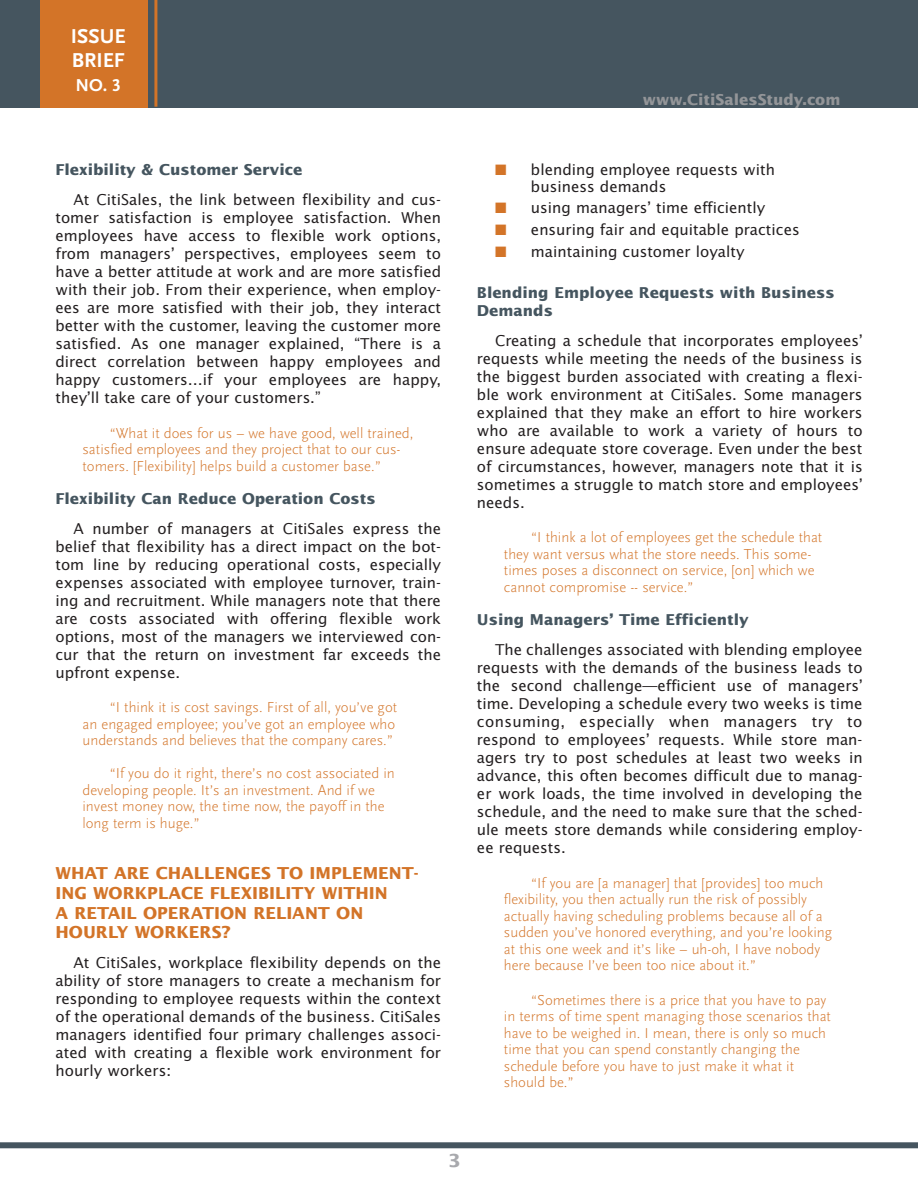
<style>
.page{position:relative;width:918px;height:1188px;background:#fff}
.page>*{position:absolute;margin:0;border:0;box-sizing:border-box;transform-origin:0 0}
.t1{font:700 21px/24px "Scala Sans Caps";color:#fff}
.t2{font:700 18px "Scala Sans Caps";color:#fff}
.t3{font:700 18px "Lucida Sans";color:#a8a9ad}
.t4{font:700 16.5px/19.8px "Lucida Sans";color:#d37428}
.t5{font:15px/18px "Lucida Sans";color:#231f20;text-align:justify}
.t6{font:300 15px/16.5px "Scala Sans";color:#d37428}
.t7{font:700 15px/18px "Lucida Sans";color:#45555f}
.t8{font:700 15px "Lucida Sans";color:#939598}
.s1{color:#d37428}
</style>
<div class="page">
<div style="left:0;top:1142px;width:918px;height:6px;background:#45555f"></div>
<div style="left:0;top:0;width:918px;height:108px;background:#45555f"></div>
<div style="left:40px;top:0;width:108px;height:108px;background:#d37428"></div>
<hr style="left:154px;top:0;width:3px;height:107px;background:#d37428">
<h1 class="t1" style="left:71px;top:25px;width:56px">ISSUE<br>BRIEF</h1>
<p class="t2" style="left:75px;top:79px;width:47px">NO. 3</p>
<p class="t7" style="left:56px;top:162px;width:248px">Flexibility &amp; Customer Service</p>
<p class="t5" style="left:56px;top:192px;width:387px;text-indent:18px">At CitiSales, the link between flexibility and cus&shy;tomer satisfaction is employee satisfaction. When employees have access to flexible work options, from managers’ perspectives, employees seem to have a better attitude at work and are more satisfied with their job. From their experience, when employ&shy;ees are more satisfied with their job, they interact better with the customer, leaving the customer more satisfied. As one manager explained, “There is a direct correlation between happy employees and happy customers…if your employees are happy, they’ll take care of your customers.”</p>
<p class="t6" style="left:82px;top:426px;width:332px;text-indent:27px">“What it does for us – we have good, well trained, satisfied employees and they project that to our cus&shy;tomers. [Flexibility] helps build a customer base.”</p>
<p class="t7" style="left:56px;top:491px;width:322px">Flexibility Can Reduce Operation Costs</p>
<p class="t5" style="left:55px;top:521px;width:387px;text-indent:18px">A number of managers at CitiSales express the belief that flexibility has a direct impact on the bot&shy;tom line by reducing operational costs, especially expenses associated with employee turnover, train&shy;ing and recruitment. While managers note that there are costs associated with offering flexible work options, most of the managers we interviewed con&shy;cur that the return on investment far exceeds the upfront expense.</p>
<p class="t6" style="left:82px;top:701px;width:316px;text-indent:27px">“I think it is cost savings. First of all, you’ve got an engaged employee; you’ve got an employee who understands and believes that the company cares.”</p>
<p class="t6" style="left:82px;top:767px;width:314px;text-indent:27px">“If you do it right, there’s no cost associated in developing people. It’s an investment. And if we invest money now, the time now, the payoff in the long term is huge.”</p>
<p class="t4" style="left:56px;top:864px;width:365px">WHAT ARE CHALLENGES TO IMPLEMENT-<br>ING WORKPLACE FLEXIBILITY WITHIN<br>A RETAIL OPERATION RELIANT ON<br>HOURLY WORKERS?</p>
<p class="t5" style="left:55px;top:955px;width:387px;text-indent:18px">At CitiSales, workplace flexibility depends on the ability of store managers to create a mechanism for responding to employee requests within the context of the operational demands of the business. CitiSales managers identified four primary challenges associ&shy;ated with creating a flexible work environment for hourly workers:</p>
<p class="t8" style="left:643px;top:93px;width:199px">www.CitiSalesStudy.com</p>
<p class="t5" style="left:531px;top:162px;width:246px;line-height:16.5px;text-indent:-36px"><span class="s1">■</span> blending employee requests with business demands</p>
<p class="t5" style="left:495px;top:200px;width:272px"><span class="s1">■</span> using managers’ time efficiently</p>
<p class="t5" style="left:495px;top:222px;width:306px"><span class="s1">■</span> ensuring fair and equitable practices</p>
<p class="t5" style="left:495px;top:244px;width:251px"><span class="s1">■</span> maintaining customer loyalty</p>
<p class="t7" style="left:477px;top:284px;width:359px">Blending Employee Requests with Business<br>Demands</p>
<p class="t5" style="left:477px;top:332px;width:387px;text-indent:18px">Creating a schedule that incorporates employees’ requests while meeting the needs of the business is the biggest burden associated with creating a flexi&shy;ble work environment at CitiSales. Some managers explained that they make an effort to hire workers who are available to work a variety of hours to ensure adequate store coverage. Even under the best of circumstances, however, managers note that it is sometimes a struggle to match store and employees’ needs.</p>
<p class="t6" style="left:504px;top:531px;width:320px;text-indent:27px">“I think a lot of employees get the schedule that they want versus what the store needs. This some&shy;times poses a disconnect on service, [on] which we cannot compromise -- service.”</p>
<p class="t7" style="left:477px;top:612px;width:273px">Using Managers’ Time Efficiently</p>
<p class="t5" style="left:477px;top:642px;width:387px;text-indent:18px">The challenges associated with blending employee requests with the demands of the business leads to the second challenge—efficient use of managers’ time. Developing a schedule every two weeks is time consuming, especially when managers try to respond to employees’ requests. While store man&shy;agers try to post schedules at least two weeks in advance, this often becomes difficult due to manag&shy;er work loads, the time involved in developing the schedule, and the need to make sure that the sched&shy;ule meets store demands while considering employ&shy;ee requests.</p>
<p class="t6" style="left:504px;top:876px;width:330px;text-indent:27px">“If you are [a manager] that [provides] too much flexibility, you then actually run the risk of possibly actually having scheduling problems because all of a sudden you’ve honored everything, and you’re looking at this one week and it’s like – uh-oh, I have nobody here because I’ve been too nice about it.”</p>
<p class="t6" style="left:504px;top:993px;width:329px;text-indent:27px">“Sometimes there is a price that you have to pay in terms of time spent managing those scenarios that have to be weighed in. I mean, there is only so much time that you can spend constantly changing the schedule before you have to just make it what it should be.”</p>
<p class="t3" style="left:448px;top:1153px;width:14px">3</p>
</div>
